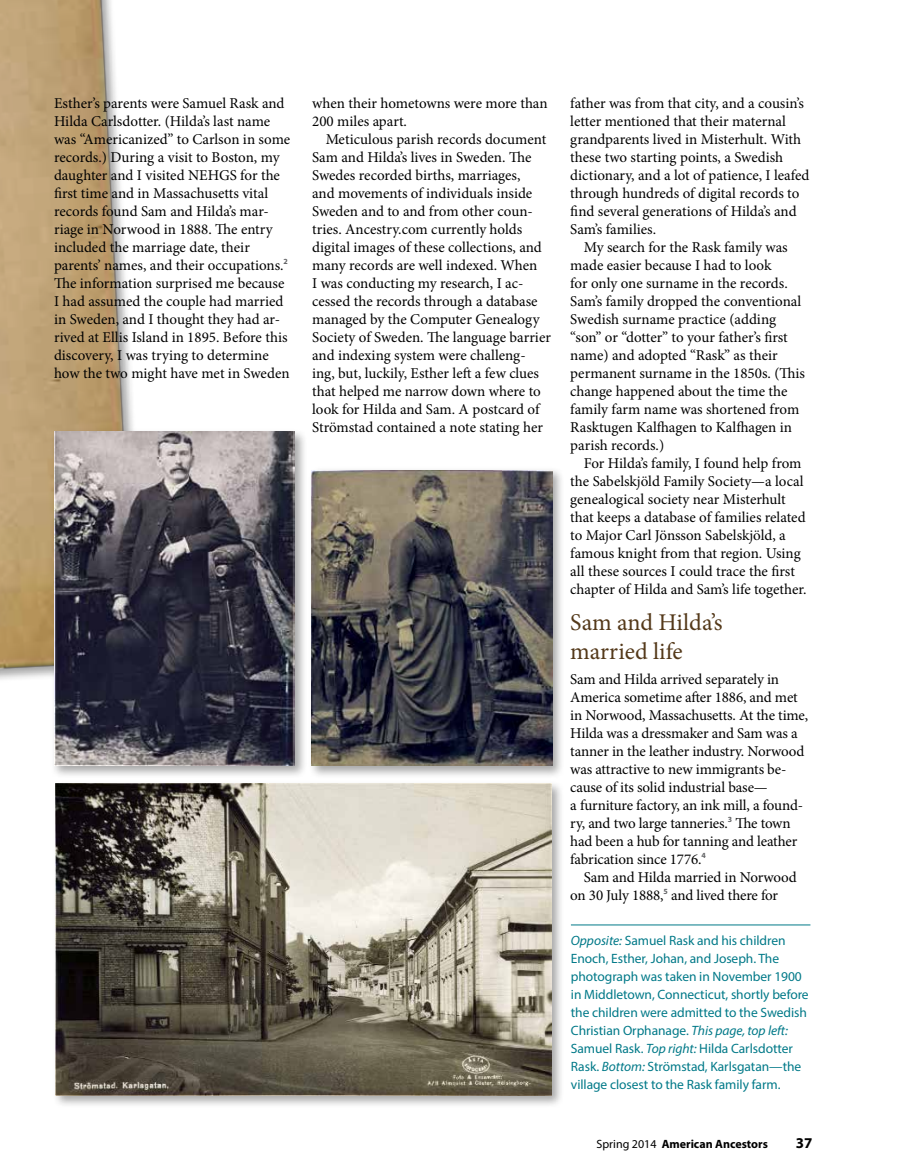
<style>
.page{position:relative;width:905px;height:1175px;background:#fff}
.page>*{position:absolute;margin:0;border:0;box-sizing:border-box;transform-origin:0 0}
.t1{font:24px/28.8px "Minion Pro";color:#54391a}
.t2{font:15px/18px "Minion Pro";letter-spacing:-.005em;color:#000}
.t3{font:700 15px "Myriad Pro";color:#000}
.t4{font:13.5px/18px "Myriad Pro";letter-spacing:-.005em;color:#007988}
.t5{font:700 12px "Myriad Pro";color:#000}
.s1{font-style:italic}
.s2{font-weight:400}
</style>
<div class="page">
<img style="left:0;top:0;width:133px;height:680px">
<div style="left:51px;top:428px;width:257px;height:350px;background:#000;opacity:.35"></div>
<img style="left:54px;top:431px;width:241px;height:335px">
<div style="left:52px;top:780px;width:512px;height:327px;background:#000;opacity:.35"></div>
<img style="left:56px;top:783px;width:495px;height:312px">
<div style="left:308px;top:466px;width:257px;height:313px;background:#000;opacity:.35"></div>
<img style="left:311px;top:470px;width:241px;height:296px">
<hr style="left:571px;top:924px;width:239px;height:1px;background:#007988">
<p class="t2" style="left:54px;top:94px;width:238px">Esther’s parents were Samuel Rask and Hilda Carlsdotter. (Hilda’s last name was “Americanized” to Carlson in some records.) During a visit to Boston, my daughter and I visited NEHGS for the first time and in Massachusetts vital records found Sam and Hilda’s mar&shy;riage in Norwood in 1888. The entry included the marriage date, their parents’ names, and their occupations.<sup>2<br></sup>The information surprised me because I had assumed the couple had married in Sweden, and I thought they had ar&shy;rived at Ellis Island in 1895. Before this discovery, I was trying to determine how the two might have met in Sweden</p>
<p class="t2" style="left:312px;top:94px;width:237px">when their hometowns were more than<br>200 miles apart.</p>
<p class="t2" style="left:312px;top:130px;width:240px;text-indent:14px">Meticulous parish records document Sam and Hilda’s lives in Sweden. The Swedes recorded births, marriages,<br>and movements of individuals inside Sweden and to and from other coun&shy;tries. Ancestry.com currently holds digital images of these collections, and many records are well indexed. When<br>I was conducting my research, I ac&shy;cessed the records through a database managed by the Computer Genealogy Society of Sweden. The language barrier and indexing system were challeng&shy;ing, but, luckily, Esther left a few clues that helped me narrow down where to look for Hilda and Sam. A postcard of Strömstad contained a note stating her</p>
<p class="t2" style="left:570px;top:94px;width:241px">father was from that city, and a cousin’s letter mentioned that their maternal grandparents lived in Misterhult. With these two starting points, a Swedish dictionary, and a lot of patience, I leafed through hundreds of digital records to find several generations of Hilda’s and Sam’s families.</p>
<p class="t2" style="left:570px;top:238px;width:236px;text-indent:14px">My search for the Rask family was made easier because I had to look<br>for only one surname in the records.<br>Sam’s family dropped the conventional Swedish surname practice (adding “son” or “dotter” to your father’s first name) and adopted “Rask” as their permanent surname in the 1850s. (This change happened about the time the family farm name was shortened from Rasktugen Kalfhagen to Kalfhagen in parish records.)</p>
<p class="t2" style="left:570px;top:454px;width:238px;text-indent:14px">For Hilda’s family, I found help from the Sabelskjöld Family Society—a local genealogical society near Misterhult that keeps a database of families related to Major Carl Jönsson Sabelskjöld, a famous knight from that region. Using all these sources I could trace the first chapter of Hilda and Sam’s life together.</p>
<h1 class="t1" style="left:570px;top:608px;width:154px">Sam and Hilda’s married life</h1>
<p class="t2" style="left:570px;top:670px;width:239px">Sam and Hilda arrived separately in America sometime after 1886, and met in Norwood, Massachusetts. At the time, Hilda was a dressmaker and Sam was a tanner in the leather industry. Norwood was attractive to new immigrants be&shy;cause of its solid industrial base—<br>a furniture factory, an ink mill, a found&shy;ry, and two large tanneries.<sup>3</sup> The town had been a hub for tanning and leather fabrication since 1776.<sup>4</sup></p>
<p class="t2" style="left:570px;top:868px;width:228px;text-indent:14px">Sam and Hilda married in Norwood on 30 July 1888,<sup>5</sup> and lived there for</p>
<p class="t4" style="left:571px;top:931px;width:239px"><span class="s1">Opposite:</span> Samuel Rask and his children Enoch, Esther, Johan, and Joseph. The photograph was taken in November 1900 in Middletown, Connecticut, shortly before the children were admitted to the Swedish Christian Orphanage. <span class="s1">This page, top left:<br></span>Samuel Rask. <span class="s1">Top right:</span> Hilda Carlsdotter Rask. <span class="s1">Bottom:</span> Strömstad, Karlsgatan—the village closest to the Rask family farm.</p>
<p class="t5" style="left:596px;top:1136px;width:173px"><span class="s2">Spring 2014</span> American Ancestors</p>
<p class="t3" style="left:796px;top:1133px;width:18px">37</p>
</div>
